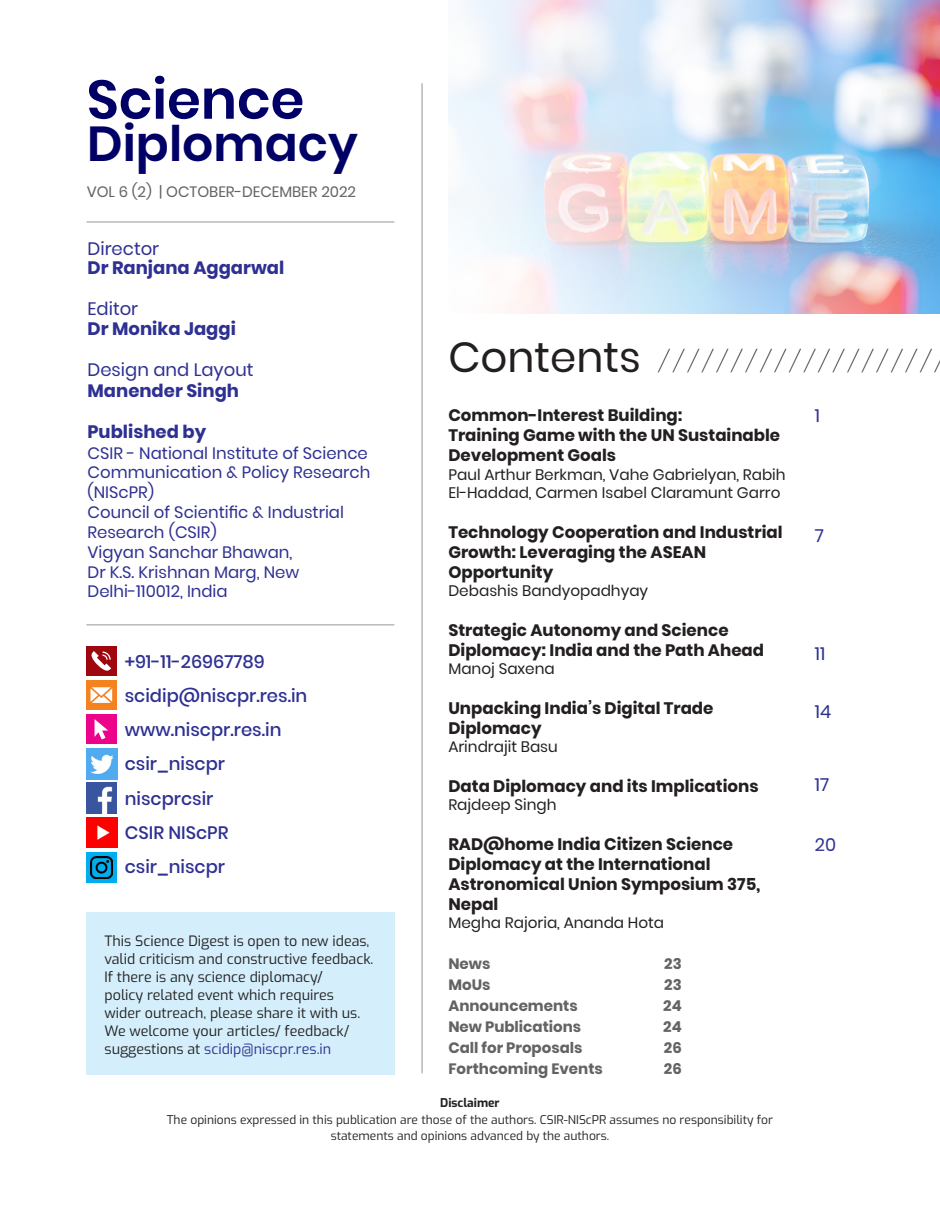
<style>
.page{position:relative;width:940px;height:1232px;background:#fff}
.page>*{position:absolute;margin:0;border:0;box-sizing:border-box;transform-origin:0 0}
.t1{font:600 54.45px "Poppins";color:#006}
.t2{font:600 48.9px "Poppins";color:#006}
.t3{font:42px "Poppins";color:#231f20}
.t4{font:100 21.6px "Poppins";color:#231f20;scale:1.88 1}
.t5{font:500 18px "Poppins";color:#2e3092}
.t6{font:700 18px/19.5px "Poppins";color:#2e3092}
.List_Paragraph{font:18px "Poppins";color:#2e3092}
.t7{font:700 16.65px/20px "Poppins";color:#231f20}
.t8{font:16.5px/19.5px "Poppins";color:#2e3092}
.t9{font:15.3px/18.3px "Poppins";color:#231f20}
.t10{font:700 15px "Poppins";color:#636366}
.t11{font:15px "Poppins";color:#636366}
.t12{font:14.25px/18px "Exo";color:#231f20}
.t13{font:12px/16.5px "Exo";color:#231f20;text-align:center}
.t14{font:700 12px "Exo";color:#231f20}
.s1{font-weight:400}
.s2{color:#2e3092}
</style>
<div class="page">
<img style="left:448px;top:0;width:492px;height:313px">
<div style="left:86px;top:714px;width:31px;height:30px;background:#ed028c"></div>
<div style="left:86px;top:680px;width:31px;height:29px;background:#f58220"></div>
<div style="left:87px;top:646px;width:30px;height:29px;background:#9d070d"></div>
<svg style="left:95px;top:719px;width:13px;height:20px"></svg>
<svg style="left:91px;top:651px;width:20px;height:19px"></svg>
<svg style="left:90px;top:687px;width:22px;height:15px"></svg>
<div style="left:86px;top:912px;width:309px;height:162px;background:#d4effb"></div>
<hr style="left:422px;top:83px;width:1px;height:990px;background:#939598">
<hr style="left:86px;top:221px;width:308px;height:1px;background:#939598">
<hr style="left:86px;top:624px;width:308px;height:1px;background:#939598">
<img style="left:87px;top:817px;width:30px;height:30px">
<img style="left:87px;top:782px;width:29px;height:31px">
<div style="left:87px;top:851px;width:30px;height:31px;background:#00aeef"></div>
<img style="left:91px;top:856px;width:22px;height:22px">
<img style="left:87px;top:748px;width:30px;height:31px">
<p class="t1" style="left:87px;top:68px;width:219px">Science</p>
<p class="t2" style="left:87px;top:115px;width:272px">Diplomacy</p>
<p class="t11" style="left:87px;top:183px;width:271px">VOL 6 (2) | OCTOBER-DECEMBER 2022</p>
<p class="t6" style="left:87px;top:239px;width:198px"><span class="s1">Director<br></span>Dr Ranjana Aggarwal</p>
<p class="t6" style="left:87px;top:299px;width:150px"><span class="s1">Editor<br></span>Dr Monika Jaggi</p>
<p class="List_Paragraph" style="left:87px;top:359px;width:167px">Design and Layout</p>
<p class="t6" style="left:87px;top:381px;width:153px">Manender Singh</p>
<p class="t6" style="left:87px;top:422px;width:120px">Published by</p>
<p class="t8" style="left:87px;top:443px;width:284px">CSIR - National Institute of Science<br>Communication &amp; Policy Research (NIScPR)</p>
<p class="t8" style="left:87px;top:502px;width:258px">Council of Scientific &amp; Industrial<br>Research (CSIR)</p>
<p class="t8" style="left:87px;top:542px;width:213px">Vigyan Sanchar Bhawan,<br>Dr K.S. Krishnan Marg, New<br>Delhi-110012, India</p>
<p class="t5" style="left:125px;top:651px;width:142px">+91-11-26967789</p>
<p class="t5" style="left:125px;top:685px;width:184px">scidip@niscpr.res.in</p>
<p class="t5" style="left:125px;top:719px;width:158px">www.niscpr.res.in</p>
<p class="t5" style="left:125px;top:753px;width:102px">csir_niscpr</p>
<p class="t5" style="left:125px;top:787px;width:90px">niscprcsir</p>
<p class="t5" style="left:125px;top:821px;width:105px">CSIR NIScPR</p>
<p class="t5" style="left:125px;top:855px;width:102px">csir_niscpr</p>
<p class="t12" style="left:104px;top:931px;width:270px">This Science Digest is open to new ideas, valid criticism and constructive feedback.<br>If there is any science diplomacy/<br>policy related event which requires wider outreach, please share it with us.<br>We welcome your articles/ feedback/ suggestions at <span class="s2">scidip@niscpr.res.in</span></p>
<p class="t3" style="left:448px;top:333px;width:194px">Contents</p>
<p class="t4" style="left:657px;top:349px;width:148px">///////////////////</p>
<p class="t7" style="left:448px;top:406px;width:236px">Common-Interest Building:</p>
<p class="t7" style="left:448px;top:425px;width:333px">Training Game with the UN Sustainable<br>Development Goals</p>
<p class="t9" style="left:448px;top:465px;width:339px">Paul Arthur Berkman, Vahe Gabrielyan, Rabih<br>El-Haddad, Carmen Isabel Claramunt Garro</p>
<p class="t7" style="left:448px;top:522px;width:336px">Technology Cooperation and Industrial<br>Growth: Leveraging the ASEAN<br>Opportunity</p>
<p class="t9" style="left:448px;top:581px;width:201px">Debashis Bandyopadhyay</p>
<p class="t7" style="left:448px;top:620px;width:317px">Strategic Autonomy and Science<br>Diplomacy: India and the Path Ahead</p>
<p class="t9" style="left:448px;top:659px;width:108px">Manoj Saxena</p>
<p class="t7" style="left:448px;top:698px;width:267px">Unpacking India’s Digital Trade<br>Diplomacy</p>
<p class="t9" style="left:448px;top:737px;width:111px">Arindrajit Basu</p>
<p class="t7" style="left:448px;top:776px;width:312px">Data Diplomacy and its Implications</p>
<p class="t9" style="left:448px;top:795px;width:110px">Rajdeep Singh</p>
<p class="t7" style="left:448px;top:834px;width:313px">RAD@home India Citizen Science<br>Diplomacy at the International<br>Astronomical Union Symposium 375,<br>Nepal</p>
<p class="t9" style="left:448px;top:913px;width:217px">Megha Rajoria, Ananda Hota</p>
<p class="t10" style="left:448px;top:954px;width:43px">News</p>
<p class="t10" style="left:664px;top:954px;width:19px">23</p>
<p class="t10" style="left:448px;top:975px;width:44px">MoUs</p>
<p class="t10" style="left:664px;top:975px;width:19px">23</p>
<p class="t10" style="left:448px;top:996px;width:131px">Announcements</p>
<p class="t10" style="left:663px;top:996px;width:20px">24</p>
<p class="t10" style="left:448px;top:1017px;width:134px">New Publications</p>
<p class="t10" style="left:663px;top:1017px;width:20px">24</p>
<p class="t10" style="left:448px;top:1038px;width:136px">Call for Proposals</p>
<p class="t10" style="left:664px;top:1038px;width:19px">26</p>
<p class="t10" style="left:448px;top:1059px;width:156px">Forthcoming Events</p>
<p class="t10" style="left:664px;top:1059px;width:19px">26</p>
<p class="List_Paragraph" style="left:815px;top:405px;width:7px">1</p>
<p class="List_Paragraph" style="left:815px;top:525px;width:11px">7</p>
<p class="List_Paragraph" style="left:815px;top:643px;width:12px">11</p>
<p class="List_Paragraph" style="left:815px;top:701px;width:18px">14</p>
<p class="List_Paragraph" style="left:815px;top:773px;width:16px">17</p>
<p class="List_Paragraph" style="left:815px;top:834px;width:23px">20</p>
<p class="t14" style="left:440px;top:1093px;width:61px">Disclaimer</p>
<p class="t13" style="left:167px;top:1110px;width:608px">The opinions expressed in this publication are those of the authors. CSIR-NIScPR assumes no responsibility for statements and opinions advanced by the authors.</p>
</div>
